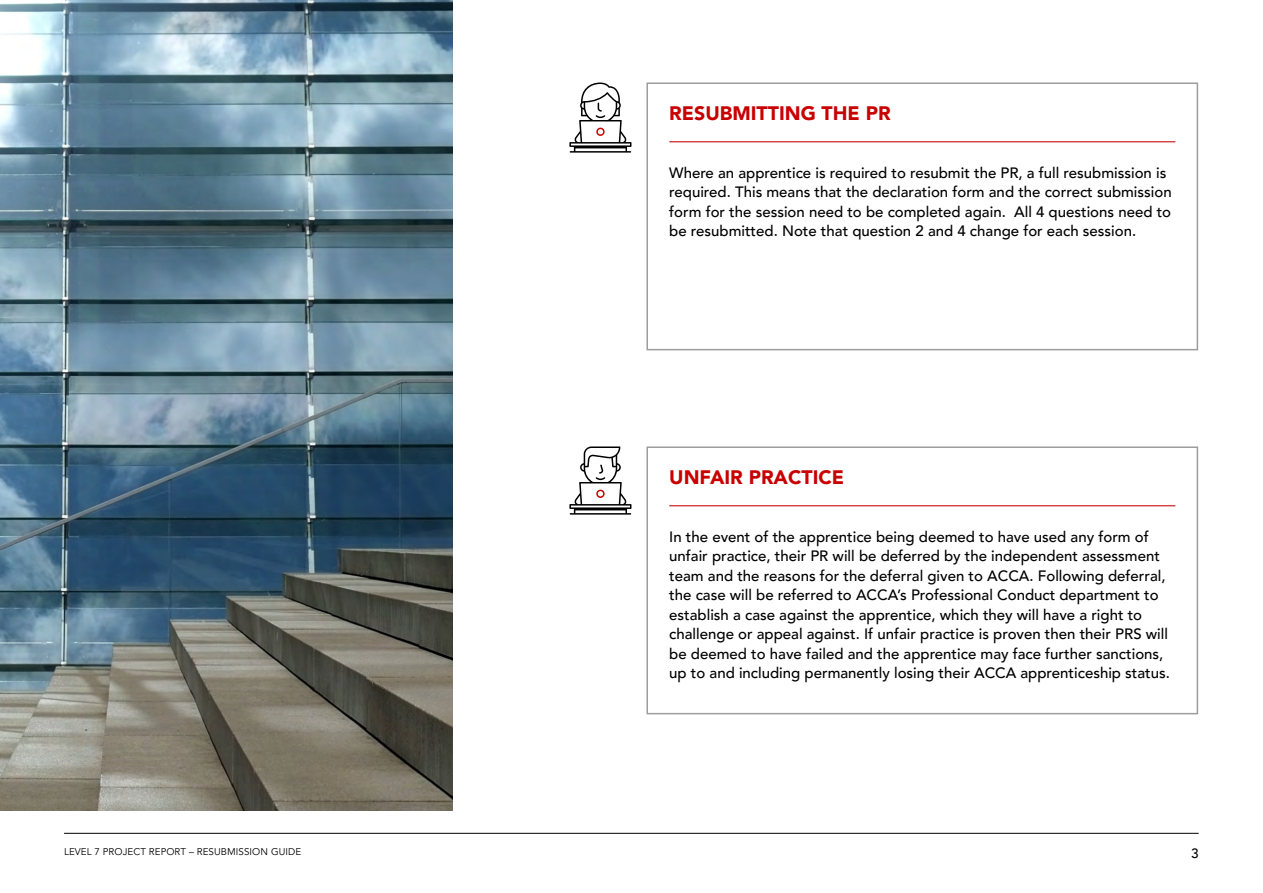
<style>
.page{position:relative;width:1263px;height:893px;background:#fff}
.page>*{position:absolute;margin:0;border:0;box-sizing:border-box;transform-origin:0 0}
.BODY_COPY{font:900 19.5px "Avenir LT Pro";color:#c80000}
.BODY_COPY-2{font:500 15px/19.5px "Avenir LT Pro";color:#000}
.t1{font:500 13.5px "Avenir LT Pro";color:#000}
.t2{font:9.75px "Avenir LT Pro";letter-spacing:.01em;color:#000}
</style>
<div class="page">
<hr style="left:64px;top:833px;width:1135px;height:1px;background:#000">
<img style="left:0;top:0;width:452px;height:810px">
<hr style="left:669px;top:141px;width:506px;height:1px;background:#c80000">
<div style="left:646px;top:82px;width:552px;height:268px;border:2px solid #9d9d9c"></div>
<hr style="left:669px;top:505px;width:506px;height:1px;background:#c80000">
<div style="left:646px;top:446px;width:552px;height:268px;border:2px solid #9d9d9c"></div>
<svg style="left:569px;top:83px;width:62px;height:70px"></svg>
<svg style="left:569px;top:446px;width:62px;height:69px"></svg>
<p class="BODY_COPY" style="left:669px;top:101px;width:223px">RESUBMITTING THE PR</p>
<p class="BODY_COPY-2" style="left:669px;top:163px;width:504px">Where an apprentice is required to resubmit the PR, a full resubmission is required. This means that the declaration form and the correct submission form for the session need to be completed again. All 4 questions need to be resubmitted. Note that question 2 and 4 change for each session.</p>
<p class="BODY_COPY" style="left:669px;top:465px;width:176px">UNFAIR PRACTICE</p>
<p class="BODY_COPY-2" style="left:669px;top:527px;width:502px">In the event of the apprentice being deemed to have used any form of unfair practice, their PR will be deferred by the independent assessment team and the reasons for the deferral given to ACCA. Following deferral, the case will be referred to ACCA’s Professional Conduct department to establish a case against the apprentice, which they will have a right to challenge or appeal against. If unfair practice is proven then their PRS will be deemed to have failed and the apprentice may face further sanctions, up to and including permanently losing their ACCA apprenticeship status.</p>
<p class="t2" style="left:64px;top:846px;width:239px">LEVEL 7 PROJECT REPORT – RESUBMISSION GUIDE</p>
<p class="t1" style="left:1191px;top:845px;width:9px">3</p>
</div>
